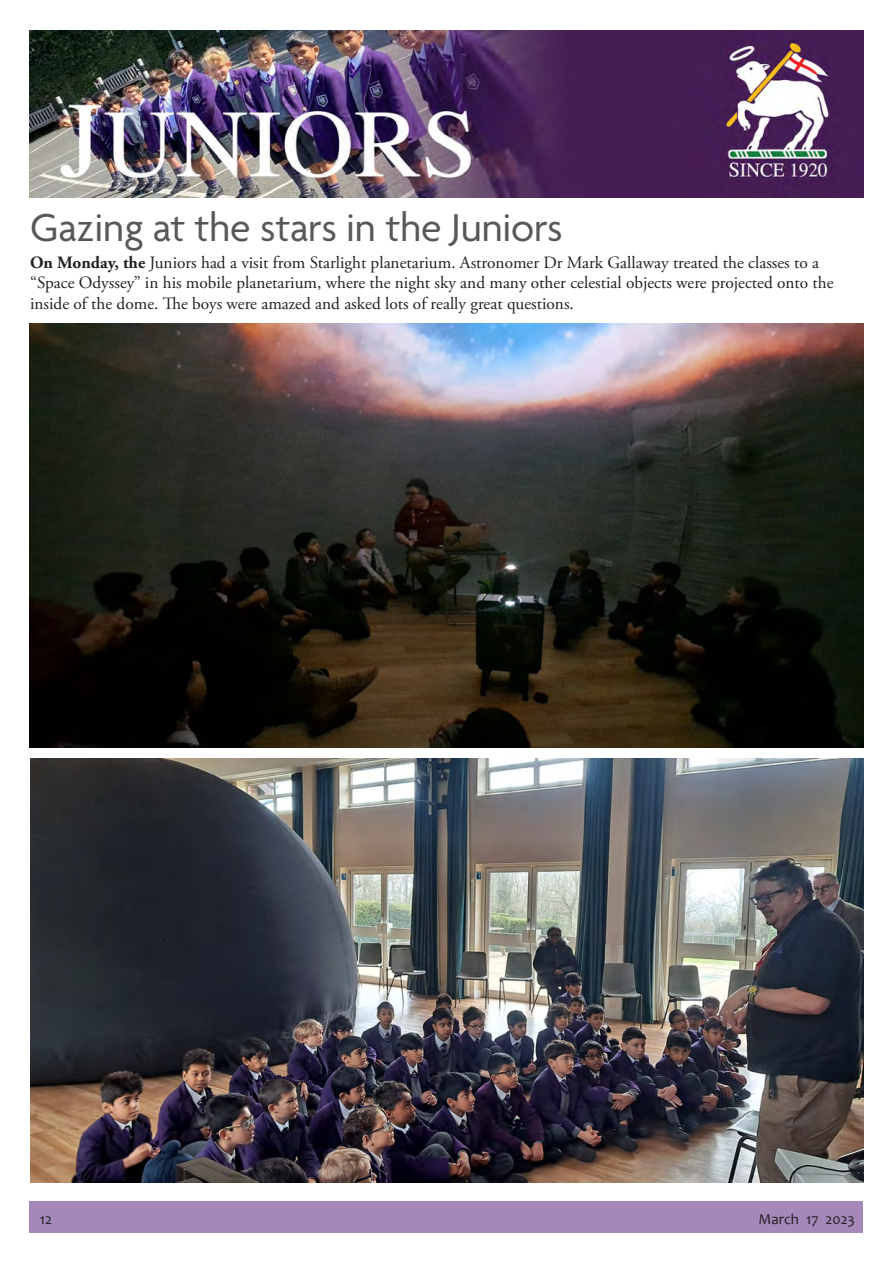
<style>
.page{position:relative;width:893px;height:1263px;background:#fff}
.page>*{position:absolute;margin:0;border:0;box-sizing:border-box;transform-origin:0 0}
.t1{font:42px "Agenda";letter-spacing:-.005em;color:#57585a}
.t2{font:17.25px/20.7px "Adobe Garamond Pro";color:#231f20}
.t3{font:15px "Candara";color:#231f20}
.s1{font-weight:700}
</style>
<div class="page">
<div style="left:30px;top:1201px;width:833px;height:32px;background:#a488ba"></div>
<img style="left:30px;top:31px;width:833px;height:167px">
<img style="left:30px;top:323px;width:833px;height:424px">
<img style="left:31px;top:758px;width:832px;height:424px">
<p class="t1" style="left:30px;top:205px;width:534px">Gazing at the stars in the Juniors</p>
<p class="t2" style="left:30px;top:253px;width:805px"><span class="s1">On Monday, the</span> Juniors had a visit from Starlight planetarium. Astronomer Dr Mark Gallaway treated the classes to a “Space Odyssey” in his mobile planetarium, where the night sky and many other celestial objects were projected onto the inside of the dome. The boys were amazed and asked lots of really great questions.</p>
<p class="t3" style="left:40px;top:1209px;width:14px">12</p>
<p class="t3" style="left:759px;top:1209px;width:98px">March 17 2023</p>
</div>
